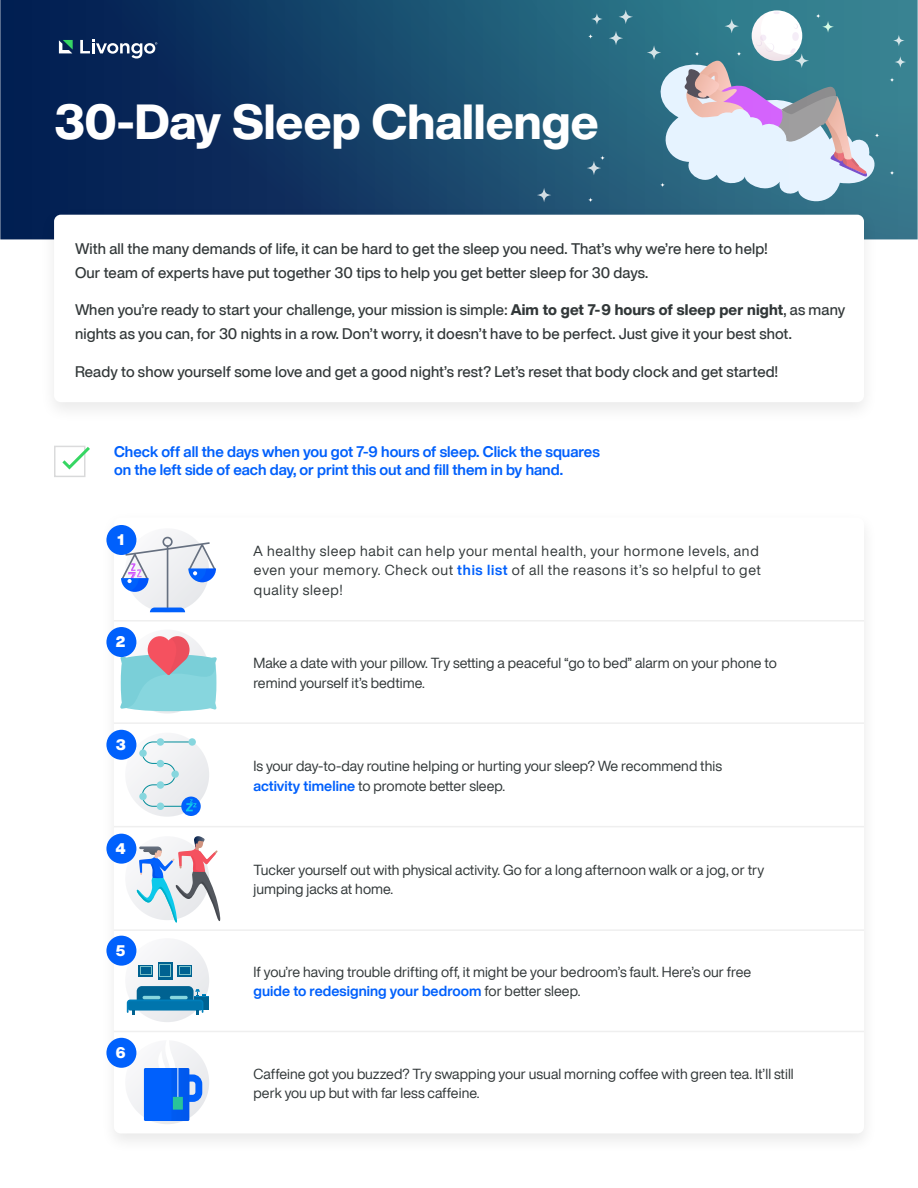
<style>
.page{position:relative;width:918px;height:1188px;background:#fff}
.page>*{position:absolute;margin:0;border:0;box-sizing:border-box;transform-origin:0 0}
.t1{font:800 48px "Helvetica Now Display";color:#fff}
.t2{font:500 15px/24px "Helvetica Now Display";letter-spacing:.01em;color:#323839}
.t3{font:700 15px/18px "Helvetica Now Display";color:#0060fc}
.t4{font:900 15px "Helvetica Now Display";color:#fff}
.t5{font:14.25px/19.5px "Helvetica Now Display";letter-spacing:.005em;color:#323839}
.t6{font:14.25px/19.5px "Helvetica Now Display";letter-spacing:.05em;color:#323839}
.s1{font-weight:800}
.s2{font-weight:700;color:#0060fc}
</style>
<div class="page">
<svg style="left:0;top:0;width:918px;height:239px;background:#164369"></svg>
<svg style="left:588px;top:198px;width:5px;height:4px"></svg>
<svg style="left:890px;top:78px;width:4px;height:4px"></svg>
<svg style="left:890px;top:171px;width:4px;height:4px"></svg>
<svg style="left:600px;top:156px;width:5px;height:4px"></svg>
<svg style="left:588px;top:34px;width:5px;height:5px"></svg>
<svg style="left:619px;top:10px;width:14px;height:14px"></svg>
<svg style="left:609px;top:31px;width:14px;height:14px"></svg>
<svg style="left:537px;top:188px;width:14px;height:14px"></svg>
<svg style="left:587px;top:161px;width:14px;height:14px"></svg>
<svg style="left:893px;top:35px;width:12px;height:11px"></svg>
<svg style="left:895px;top:56px;width:11px;height:12px"></svg>
<svg style="left:591px;top:13px;width:12px;height:12px"></svg>
<svg style="left:642px;top:11px;width:238px;height:199px;background:#7ea2b3"></svg>
<div style="left:100px;top:510px;width:777px;height:643px;background:#fbfbfb"></div>
<div style="left:114px;top:518px;width:750px;height:615px;background:#fff;border-radius:6px"></div>
<div style="left:39px;top:206px;width:840px;height:217px;background:#000;opacity:.09"></div>
<div style="left:54px;top:215px;width:810px;height:187px;background:#fff;border-radius:7px"></div>
<hr style="left:114px;top:826px;width:750px;height:1px;background:#efefef">
<hr style="left:114px;top:722px;width:750px;height:2px;background:#efefef">
<hr style="left:114px;top:620px;width:750px;height:2px;background:#efefef">
<hr style="left:114px;top:929px;width:750px;height:2px;background:#efefef">
<hr style="left:114px;top:1031px;width:750px;height:1px;background:#efefef">
<div style="left:125px;top:528px;width:84px;height:84px;background:#edeef1;border-radius:50%"></div>
<svg style="left:125px;top:630px;width:84px;height:84px"></svg>
<div style="left:125px;top:733px;width:84px;height:84px;background:#f3f3f5;border-radius:50%"></div>
<div style="left:125px;top:836px;width:84px;height:84px;background:#f5f6f7;border-radius:50%"></div>
<div style="left:125px;top:938px;width:84px;height:84px;background:#f2f3f5;border-radius:50%"></div>
<div style="left:125px;top:1040px;width:84px;height:84px;background:linear-gradient(to bottom,#fafafb,#e9ecf1);border-radius:50%"></div>
<hr style="left:167px;top:546px;width:1px;height:62px;background:#667080">
<div style="left:162px;top:537px;width:11px;height:10px;border:2px solid #667080;border-radius:50%"></div>
<svg style="left:150px;top:608px;width:35px;height:4px"></svg>
<svg style="left:121px;top:541px;width:95px;height:51px"></svg>
<svg style="left:120px;top:636px;width:97px;height:75px;background:#a6c3cc"></svg>
<svg style="left:181px;top:797px;width:20px;height:19px"></svg>
<svg style="left:142px;top:741px;width:55px;height:70px"></svg>
<div style="left:157px;top:803px;width:7px;height:7px;background:#87d6de;border-radius:50%"></div>
<div style="left:157px;top:781px;width:7px;height:8px;background:#87d6de;border-radius:50%"></div>
<div style="left:157px;top:760px;width:7px;height:7px;background:#87d6de;border-radius:50%"></div>
<div style="left:157px;top:738px;width:7px;height:8px;background:#87d6de;border-radius:50%"></div>
<div style="left:188px;top:738px;width:8px;height:8px;background:#87d6de;border-radius:50%"></div>
<div style="left:139px;top:749px;width:8px;height:8px;background:#87d6de;border-radius:50%"></div>
<div style="left:171px;top:770px;width:8px;height:8px;background:#87d6de;border-radius:50%"></div>
<div style="left:139px;top:793px;width:8px;height:7px;background:#87d6de;border-radius:50%"></div>
<svg style="left:136px;top:836px;width:85px;height:86px"></svg>
<svg style="left:138px;top:965px;width:15px;height:12px"></svg>
<svg style="left:140px;top:967px;width:11px;height:8px"></svg>
<div style="left:141px;top:967px;width:9px;height:7px;background:#006291"></div>
<svg style="left:158px;top:962px;width:15px;height:17px"></svg>
<div style="left:159px;top:965px;width:12px;height:12px;background:#7bc2c9"></div>
<div style="left:160px;top:965px;width:10px;height:11px;background:#006291"></div>
<svg style="left:177px;top:965px;width:15px;height:12px"></svg>
<div style="left:179px;top:967px;width:11px;height:8px;background:#7bc2c9"></div>
<div style="left:180px;top:967px;width:10px;height:7px;background:#006291"></div>
<svg style="left:126px;top:986px;width:83px;height:29px"></svg>
<div style="left:144px;top:1068px;width:45px;height:53px;background:#0060fc"></div>
<svg style="left:158px;top:1040px;width:48px;height:81px"></svg>
<div style="left:173px;top:1097px;width:10px;height:13px;background:#29c49a"></div>
<div style="left:106px;top:525px;width:30px;height:30px;background:#0060fc;border-radius:50%"></div>
<div style="left:106px;top:627px;width:30px;height:30px;background:#0060fc;border-radius:50%"></div>
<div style="left:106px;top:730px;width:30px;height:30px;background:#0060fc;border-radius:50%"></div>
<div style="left:106px;top:834px;width:30px;height:30px;background:#0060fc;border-radius:50%"></div>
<div style="left:106px;top:936px;width:30px;height:30px;background:#0060fc;border-radius:50%"></div>
<div style="left:106px;top:1038px;width:30px;height:30px;background:#0060fc;border-radius:50%"></div>
<svg style="left:59px;top:40px;width:14px;height:13px"></svg>
<svg style="left:80px;top:40px;width:77px;height:19px"></svg>
<div style="left:54px;top:446px;width:32px;height:31px;border:2px solid #cccdce"></div>
<svg style="left:59px;top:445px;width:31px;height:26px"></svg>
<h1 class="t1" style="left:54px;top:89px;width:546px">30-Day Sleep Challenge</h1>
<p class="t2" style="left:75px;top:236px;width:694px">With all the many demands of life, it can be hard to get the sleep you need. That’s why we’re here to help!<br>Our team of experts have put together 30 tips to help you get better sleep for 30 days.</p>
<p class="t2" style="left:75px;top:298px;width:772px">When you’re ready to start your challenge, your mission is simple: <span class="s1">Aim to get 7-9 hours of sleep per night</span>, as many nights as you can, for 30 nights in a row. Don’t worry, it doesn’t have to be perfect. Just give it your best shot.</p>
<p class="t2" style="left:75px;top:359px;width:704px">Ready to show yourself some love and get a good night’s rest? Let’s reset that body clock and get started!</p>
<p class="t3" style="left:114px;top:443px;width:487px">Check off all the days when you got 7-9 hours of sleep. Click the squares on the left side of each day, or print this out and fill them in by hand.</p>
<p class="t4" style="left:117px;top:529px;width:8px">1</p>
<p class="t4" style="left:116px;top:631px;width:11px">2</p>
<p class="t4" style="left:116px;top:734px;width:11px">3</p>
<p class="t4" style="left:116px;top:838px;width:12px">4</p>
<p class="t4" style="left:116px;top:940px;width:11px">5</p>
<p class="t4" style="left:116px;top:1042px;width:11px">6</p>
<p class="t6" style="left:253px;top:541px;width:509px">A healthy sleep habit can help your mental health, your hormone levels, and even your memory. Check out <span class="s2">this list</span> of all the reasons it’s so helpful to get quality sleep!</p>
<p class="t5" style="left:253px;top:653px;width:525px">Make a date with your pillow. Try setting a peaceful “go to bed” alarm on your phone to remind yourself it’s bedtime.</p>
<p class="t5" style="left:253px;top:756px;width:470px">Is your day-to-day routine helping or hurting your sleep? We recommend this <span class="s2">activity timeline</span> to promote better sleep.</p>
<p class="t5" style="left:253px;top:860px;width:512px">Tucker yourself out with physical activity. Go for a long afternoon walk or a jog, or try jumping jacks at home.</p>
<p class="t5" style="left:253px;top:962px;width:499px">If you’re having trouble drifting off, it might be your bedroom’s fault. Here’s our free <span class="s2">guide to redesigning your bedroom</span> for better sleep.</p>
<p class="t5" style="left:253px;top:1064px;width:542px">Caffeine got you buzzed? Try swapping your usual morning coffee with green tea. It’ll still perk you up but with far less caffeine.</p>
</div>
